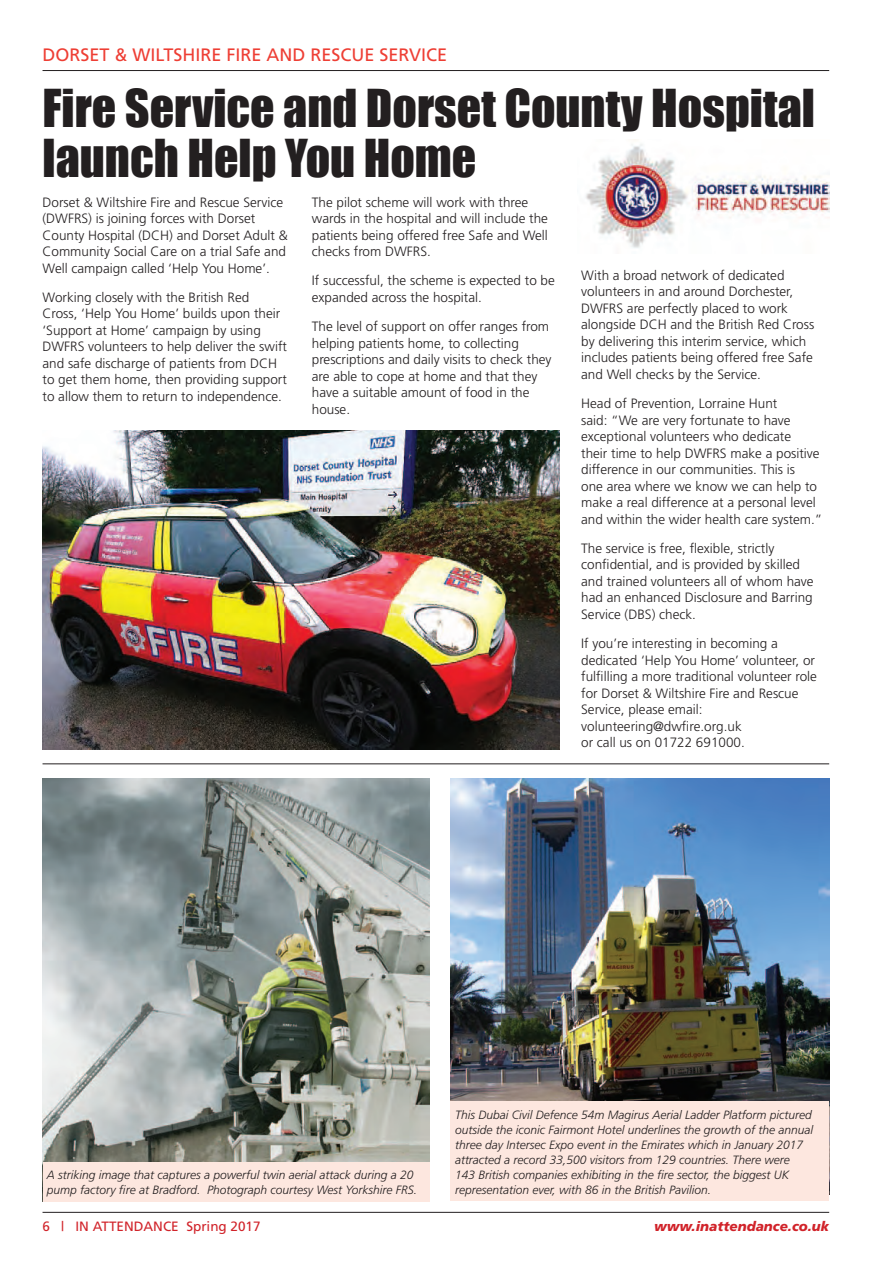
<style>
.page{position:relative;width:893px;height:1263px;background:#fff}
.page>*{position:absolute;margin:0;border:0;box-sizing:border-box;transform-origin:0 0}
.t1{font:48px/49.5px "Impact";color:#231f20}
.t2{font:18px "Frutiger";color:#ee3e34}
.t3{font:300 13.5px/16.5px "Frutiger";color:#231f20}
.t4{font:13.5px "Frutiger";color:#d1232a}
.t5{font:italic 900 13.5px "Frutiger";color:#d1232a}
.t6{font:italic 300 12px/15px "Frutiger";color:#231f20}
</style>
<div class="page">
<hr style="left:43px;top:1212px;width:786px;height:1px;background:#231f20">
<hr style="left:43px;top:70px;width:786px;height:1px;background:#231f20">
<img style="left:43px;top:431px;width:517px;height:318px">
<img style="left:585px;top:139px;width:244px;height:109px">
<img style="left:451px;top:778px;width:378px;height:323px">
<img style="left:43px;top:778px;width:386px;height:384px">
<hr style="left:43px;top:763px;width:786px;height:1px;background:#231f20">
<div style="left:43px;top:1162px;width:386px;height:39px;background:#fde7df"></div>
<div style="left:451px;top:1101px;width:378px;height:100px;background:#fde7df"></div>
<p class="t2" style="left:43px;top:44px;width:406px">DORSET &amp; WILTSHIRE FIRE AND RESCUE SERVICE</p>
<p class="t1" style="left:43px;top:83px;width:774px">Fire Service and Dorset County Hospital launch Help You Home</p>
<p class="t3" style="left:43px;top:194px;width:247px">Dorset &amp; Wiltshire Fire and Rescue Service (DWFRS) is joining forces with Dorset County Hospital (DCH) and Dorset Adult &amp; Community Social Care on a trial Safe and Well campaign called ‘Help You Home’.</p>
<p class="t3" style="left:43px;top:289px;width:246px">Working closely with the British Red Cross, ‘Help You Home’ builds upon their ‘Support at Home’ campaign by using DWFRS volunteers to help deliver the swift and safe discharge of patients from DCH to get them home, then providing support to allow them to return to independence.</p>
<p class="t3" style="left:312px;top:194px;width:238px">The pilot scheme will work with three wards in the hospital and will include the patients being offered free Safe and Well checks from DWFRS.</p>
<p class="t3" style="left:312px;top:272px;width:245px">If successful, the scheme is expected to be expanded across the hospital.</p>
<p class="t3" style="left:312px;top:318px;width:241px">The level of support on offer ranges from helping patients home, to collecting prescriptions and daily visits to check they are able to cope at home and that they have a suitable amount of food in the house.</p>
<p class="t3" style="left:581px;top:267px;width:235px">With a broad network of dedicated volunteers in and around Dorchester, DWFRS are perfectly placed to work alongside DCH and the British Red Cross by delivering this interim service, which includes patients being offered free Safe and Well checks by the Service.</p>
<p class="t3" style="left:581px;top:395px;width:243px">Head of Prevention, Lorraine Hunt<br>said: “We are very fortunate to have exceptional volunteers who dedicate<br>their time to help DWFRS make a positive difference in our communities. This is<br>one area where we know we can help to make a real difference at a personal level and within the wider health care system.”</p>
<p class="t3" style="left:581px;top:540px;width:234px">The service is free, flexible, strictly confidential, and is provided by skilled and trained volunteers all of whom have had an enhanced Disclosure and Barring Service (DBS) check.</p>
<p class="t3" style="left:581px;top:635px;width:237px">If you’re interesting in becoming a dedicated ‘Help You Home’ volunteer, or fulfilling a more traditional volunteer role for Dorset &amp; Wiltshire Fire and Rescue Service, please email:</p>
<p class="t3" style="left:581px;top:718px;width:162px">volunteering@dwfire.org.uk</p>
<p class="t3" style="left:581px;top:734px;width:165px">or call us on 01722 691000.</p>
<p class="t6" style="left:47px;top:1167px;width:372px">A striking image that captures a powerful twin aerial attack during a 20 pump factory fire at Bradford. Photograph courtesy West Yorkshire FRS.</p>
<p class="t6" style="left:455px;top:1107px;width:360px">This Dubai Civil Defence 54m Magirus Aerial Ladder Platform pictured outside the iconic Fairmont Hotel underlines the growth of the annual three day Intersec Expo event in the Emirates which in January 2017 attracted a record 33,500 visitors from 129 countries. There were<br>143 British companies exhibiting in the fire sector, the biggest UK representation ever, with 86 in the British Pavilion.</p>
<p class="t4" style="left:43px;top:1218px;width:220px">6 | IN ATTENDANCE Spring 2017</p>
<p class="t5" style="left:654px;top:1218px;width:177px">www.inattendance.co.uk</p>
</div>
